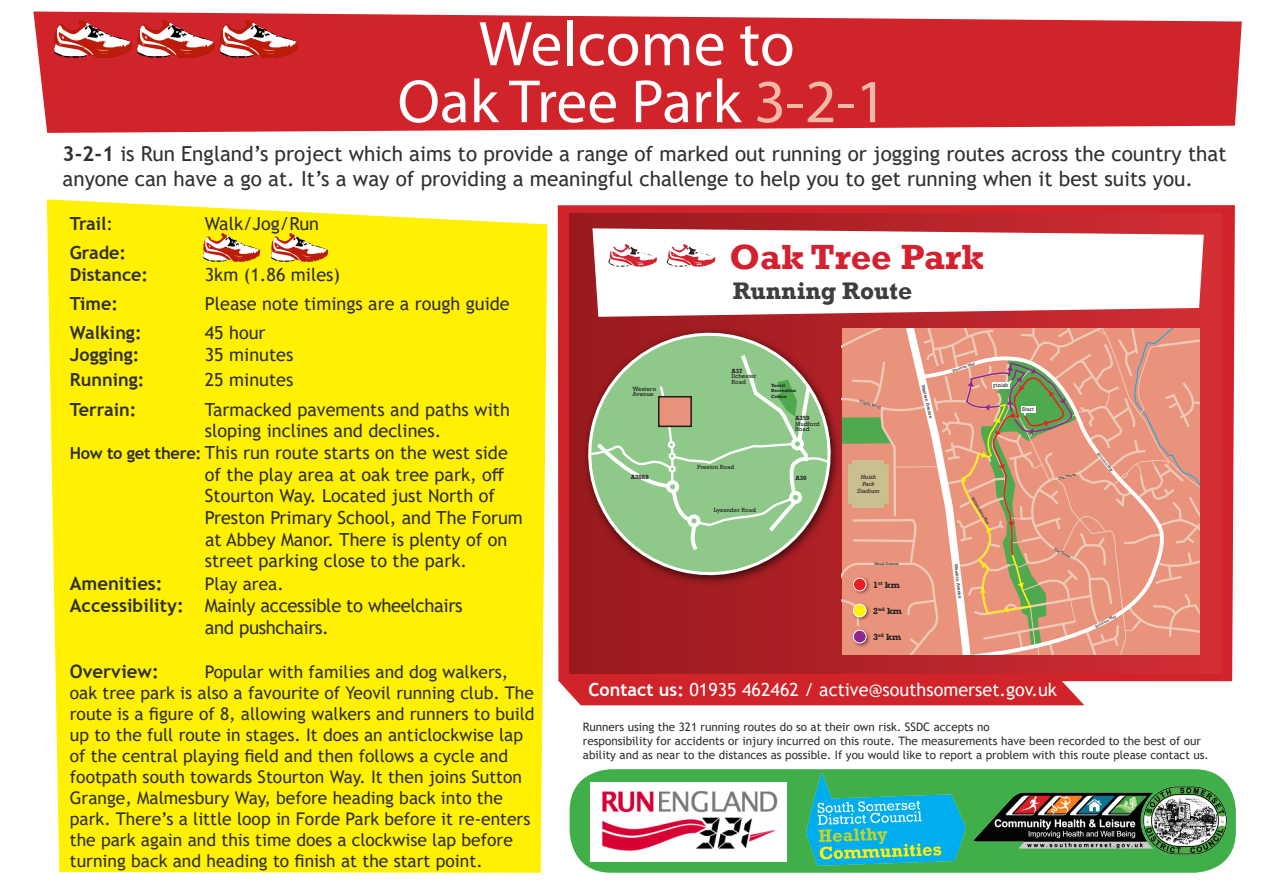
<style>
.page{position:relative;width:1263px;height:893px;background:#fff}
.page>*{position:absolute;margin:0;border:0;box-sizing:border-box;transform-origin:0 0}
.t1{font:63.68px "Myriad Pro";color:#fff}
.t2{font:61.57px "Myriad Pro";color:#fff}
.t3{font:700 35.85px "Rockwell";color:#d42130}
.t4{font:700 24.6px "Rockwell";color:#3e3e3f}
.t5{font:20.7px/24.8px "Trebuchet MS";color:#312f30}
.t6{font:18.52px/22.2px "Trebuchet MS";letter-spacing:-.02em;color:#312f30;text-align:center}
.t7{font:700 18.52px "Trebuchet MS";color:#312f30}
.t8{font:18.08px/21.7px "Trebuchet MS";color:#312f30}
.t9{font:700 18.08px "Trebuchet MS";color:#312f30}
.t10{font:18.08px "Trebuchet MS";color:#fff}
.t11{font:17.48px/20.9px "Trebuchet MS";color:#312f30}
.t12{font:11.7px/14px "Trebuchet MS";color:#312f30}
.t13{font:700 9.15px "Rockwell";color:#231f20}
.t14{font:6.23px/5.6px "Rockwell";color:#231f20}
.t15{font:italic 6.23px/7px "Rockwell";color:#231f20;text-align:center}
.t16{font:700 6.23px "Rockwell";color:#231f20}
.t17{font:5.62px "Rockwell";letter-spacing:-.005em;color:#231f20}
.t18{font:4.65px "Rockwell";color:#231f20}
.t19{font:700 4.65px/5.4px "Rockwell";color:#231f20}
.t20{font:3.9px "Rockwell";color:#231f20}
.s1{color:#f0baa6}
.s2{font-weight:700}
.s3{font-weight:400}
.s4{font-weight:700;font-size:16.5px}
</style>
<div class="page">
<svg style="left:33px;top:12px;width:1209px;height:121px;background:#d4343b"></svg>
<svg style="left:558px;top:205px;width:677px;height:476px;background:#d12c32"></svg>
<img style="left:55px;top:20px;width:77px;height:38px">
<div style="left:47px;top:199px;width:500px;height:674px;background:#fff101"></div>
<img style="left:203px;top:234px;width:57px;height:27px">
<div style="left:570px;top:769px;width:666px;height:104px;background:#40ae49;border-radius:41px"></div>
<div style="left:570px;top:213px;width:651px;height:461px;background:linear-gradient(to right,#97191d,#d22e34)"></div>
<svg style="left:592px;top:228px;width:612px;height:89px"></svg>
<svg style="left:578px;top:322px;width:263px;height:264px;background:#a03b37"></svg>
<svg style="left:589px;top:351px;width:241px;height:204px;background:#99b584"></svg>
<div style="left:659px;top:397px;width:32px;height:29px;background:#e9927c"></div>
<div style="left:658px;top:396px;width:34px;height:31px;border:2px solid #231f20"></div>
<svg style="left:842px;top:328px;width:357px;height:327px;background:#df9d83"></svg>
<svg style="left:609px;top:244px;width:48px;height:23px"></svg>
<svg style="left:667px;top:244px;width:48px;height:23px"></svg>
<img style="left:137px;top:20px;width:77px;height:38px">
<img style="left:220px;top:20px;width:77px;height:38px">
<div style="left:558px;top:680px;width:526px;height:25px;background:#d1232a"></div>
<img style="left:271px;top:234px;width:57px;height:27px">
<img style="left:591px;top:783px;width:195px;height:78px">
<img style="left:974px;top:784px;width:255px;height:72px">
<img style="left:806px;top:772px;width:159px;height:94px">
<p class="t1" style="left:479px;top:5px;width:318px">Welcome to</p>
<p class="t2" style="left:397px;top:64px;width:491px">Oak Tree Park <span class="s1">3-2-1</span></p>
<p class="t5" style="left:63px;top:141px;width:1165px"><span class="s2">3-2-1</span> is Run England’s project which aims to provide a range of marked out running or jogging routes across the country that anyone can have a go at. It’s a way of providing a meaningful challenge to help you to get running when it best suits you.</p>
<p class="t9" style="left:70px;top:212px;width:45px">Trail<span class="s3">:</span></p>
<p class="t8" style="left:205px;top:212px;width:116px">Walk/Jog/Run</p>
<p class="t9" style="left:70px;top:241px;width:58px">Grade:</p>
<p class="t9" style="left:70px;top:263px;width:80px">Distance:</p>
<p class="t8" style="left:205px;top:263px;width:137px">3km (1.86 miles)</p>
<p class="t9" style="left:70px;top:292px;width:50px">Time:</p>
<p class="t8" style="left:205px;top:293px;width:306px">Please note timings are a rough guide</p>
<p class="t9" style="left:70px;top:322px;width:73px">Walking:</p>
<p class="t8" style="left:205px;top:322px;width:62px">45 hour</p>
<p class="t9" style="left:70px;top:343px;width:71px">Jogging:</p>
<p class="t8" style="left:205px;top:344px;width:90px">35 minutes</p>
<p class="t9" style="left:70px;top:369px;width:76px">Running:</p>
<p class="t8" style="left:205px;top:369px;width:90px">25 minutes</p>
<p class="t9" style="left:70px;top:398px;width:68px">Terrain:</p>
<p class="t8" style="left:205px;top:398px;width:306px">Tarmacked pavements and paths with sloping inclines and declines.</p>
<p class="t8" style="left:205px;top:442px;width:320px;text-indent:-135px"><span class="s4">How to get there:</span> This run route starts on the west side of the play area at oak tree park, off Stourton Way. Located just North of Preston Primary School, and The Forum at Abbey Manor. There is plenty of on street parking close to the park.</p>
<p class="t7" style="left:70px;top:571px;width:94px">Amenities:</p>
<p class="t11" style="left:205px;top:573px;width:81px">Play area.</p>
<p class="t6" style="left:70px;top:594px;width:394px"><span class="s2">Accessibility:</span> Mainly accessible to wheelchairs and pushchairs.</p>
<p class="t7" style="left:70px;top:660px;width:91px">Overview:</p>
<p class="t11" style="left:70px;top:662px;width:466px;text-indent:135px">Popular with families and dog walkers, oak tree park is also a favourite of Yeovil running club. The route is a figure of 8, allowing walkers and runners to build up to the full route in stages. It does an anticlockwise lap of the central playing field and then follows a cycle and footpath south towards Stourton Way. It then joins Sutton Grange, Malmesbury Way, before heading back into the park. There’s a little loop in Forde Park before it re-enters the park again and this time does a clockwise lap before turning back and heading to finish at the start point.</p>
<p class="t3" style="left:729px;top:235px;width:256px">Oak Tree Park</p>
<p class="t4" style="left:733px;top:276px;width:181px">Running Route</p>
<p class="t14" style="left:731px;top:368px;width:26px"><span class="s2">A37<br></span>Ilchester<br>Road</p>
<p class="t14" style="left:632px;top:386px;width:25px">Western<br>Avenue</p>
<p class="t19" style="left:771px;top:383px;width:27px">Yeovil<br>Recreation<br>Centre</p>
<p class="t14" style="left:795px;top:415px;width:26px"><span class="s2">A359<br></span>Mudford<br>Road</p>
<p class="t20" style="left:861px;top:399px;width:23px;rotate:16deg">Copse Road</p>
<p class="t18" style="left:926px;top:384px;width:36px;rotate:77deg">Western Avenue</p>
<p class="t20" style="left:952px;top:368px;width:25px;rotate:-18deg">Stourton Way</p>
<p class="t17" style="left:993px;top:382px;width:17px">Finish</p>
<p class="t17" style="left:1022px;top:406px;width:13px">Start</p>
<p class="t14" style="left:697px;top:464px;width:39px">Preston Road</p>
<p class="t16" style="left:631px;top:473px;width:20px">A3088</p>
<p class="t16" style="left:795px;top:474px;width:13px">A30</p>
<p class="t14" style="left:714px;top:507px;width:44px">Lysander Road</p>
<p class="t15" style="left:857px;top:473px;width:24px">Huish<br>Park<br>Stadium</p>
<p class="t20" style="left:975px;top:497px;width:32px;rotate:59deg">Malmesbury Way</p>
<p class="t20" style="left:1058px;top:476px;width:19px;rotate:-15deg">The Toose</p>
<p class="t20" style="left:1055px;top:547px;width:19px;rotate:28deg">The Toose</p>
<p class="t20" style="left:874px;top:561px;width:26px">Mead Avenue</p>
<p class="t18" style="left:959px;top:563px;width:36px;rotate:83deg">Western Avenue</p>
<p class="t13" style="left:873px;top:579px;width:28px">1<sup>st</sup> km</p>
<p class="t13" style="left:873px;top:605px;width:30px">2<sup>nd</sup> km</p>
<p class="t13" style="left:873px;top:631px;width:29px">3<sup>rd</sup> km</p>
<p class="t10" style="left:588px;top:678px;width:470px"><span class="s2">Contact us:</span> 01935 462462 / active@southsomerset.gov.uk</p>
<p class="t20" style="left:1100px;top:452px;width:25px;rotate:51deg">Stourton Way</p>
<p class="t20" style="left:1094px;top:625px;width:25px;rotate:-28deg">Stourton Way</p>
<p class="t12" style="left:583px;top:719px;width:408px">Runners using the 321 running routes do so at their own risk. SSDC accepts no</p>
<p class="t12" style="left:583px;top:733px;width:627px">responsibility for accidents or injury incurred on this route. The measurements have been recorded to the best of our ability and as near to the distances as possible. If you would like to report a problem with this route please contact us.</p>
</div>
